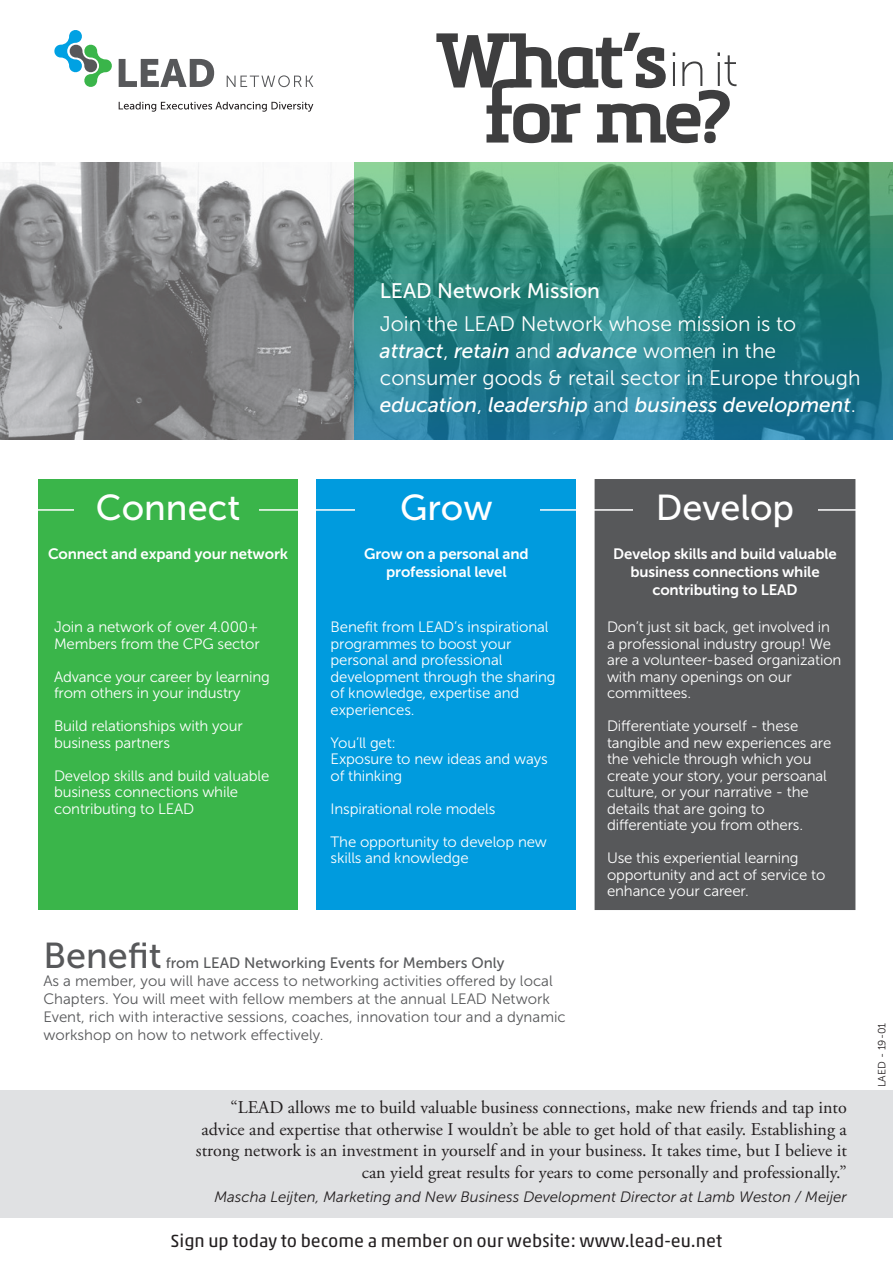
<style>
.page{position:relative;width:893px;height:1263px;background:#fff}
.page>*{position:absolute;margin:0;border:0;box-sizing:border-box;transform-origin:0 0}
.t1{font:36px "Museo Sans 500";color:#fff}
.t2{font:36px "Museo Sans 500";color:#57585a}
.t3{font:italic 21px "Museo Sans 500";color:#fff}
.t4{font:21px "Museo Sans 300";color:#fff}
.t5{font:21px "Museo Sans 500";color:#fff}
.t6{font:18px/21.6px "Adobe Garamond Pro";color:#231f20;text-align:right}
.t7{font:18px "Akko Pro";color:#231f20}
.t8{font:15px/16.5px "Museo Sans 300";letter-spacing:-.01em;color:#fff}
.t9{font:15px/18px "Museo Sans 300";color:#57585a}
.t10{font:15px/18px "Museo Sans 700";letter-spacing:-.01em;color:#fff;text-align:center}
.t11{font:italic 15px "Museo Sans 300";color:#231f20}
.t12{font:15px "Museo Sans 500";color:#57585a}
.t13{font:10.5px "Museo Sans 300";color:#231f20}
.s1{font-family:"Museo Sans 300";font-style:normal}
</style>
<div class="page">
<div style="left:595px;top:479px;width:260px;height:431px;background:#57585a"></div>
<div style="left:317px;top:480px;width:259px;height:430px;background:#009bde"></div>
<div style="left:38px;top:480px;width:260px;height:430px;background:#3ab54a"></div>
<hr style="left:14px;top:509px;width:866px;height:2px;background:#fff">
<div style="left:633px;top:489px;width:184px;height:42px;background:#57585a"></div>
<div style="left:355px;top:490px;width:184px;height:42px;background:#009bde"></div>
<div style="left:74px;top:490px;width:185px;height:42px;background:#3ab54a"></div>
<div style="left:0;top:1090px;width:893px;height:127px;background:#e0e1e3"></div>
<svg style="left:354px;top:163px;width:538px;height:276px;background:#328880"></svg>
<svg style="left:119px;top:59px;width:95px;height:28px"></svg>
<svg style="left:227px;top:75px;width:86px;height:12px"></svg>
<svg style="left:54px;top:30px;width:58px;height:57px"></svg>
<svg style="left:119px;top:102px;width:194px;height:10px"></svg>
<svg style="left:436px;top:33px;width:300px;height:111px"></svg>
<svg style="left:0;top:162px;width:354px;height:278px;background:#8f8f90"></svg>
<p class="t5" style="left:380px;top:279px;width:222px">LEAD Network Mission</p>
<p class="t4" style="left:380px;top:312px;width:418px">Join the LEAD Network whose mission is to</p>
<p class="t3" style="left:380px;top:339px;width:398px">attract<span class="s1">,</span> retain <span class="s1">and</span> advance <span class="s1">women in the</span></p>
<p class="t4" style="left:380px;top:366px;width:482px">consumer goods &amp; retail sector in Europe through</p>
<p class="t3" style="left:380px;top:393px;width:478px">education<span class="s1">,</span> leadership <span class="s1">and</span> business development<span class="s1">.</span></p>
<p class="t1" style="left:96px;top:488px;width:146px">Connect</p>
<p class="t10" style="left:48px;top:545px;width:242px">Connect and expand your network</p>
<p class="t8" style="left:54px;top:619px;width:207px">Join a network of over 4.000+<br>Members from the CPG sector</p>
<p class="t8" style="left:54px;top:668px;width:217px">Advance your career by learning from others in your industry</p>
<p class="t8" style="left:54px;top:718px;width:190px">Build relationships with your</p>
<p class="t8" style="left:54px;top:734px;width:118px">business partners</p>
<p class="t8" style="left:54px;top:767px;width:217px">Develop skills and build valuable business connections while contributing to LEAD</p>
<p class="t1" style="left:400px;top:488px;width:94px">Grow</p>
<p class="t10" style="left:364px;top:545px;width:166px">Grow on a personal and</p>
<p class="t10" style="left:386px;top:563px;width:122px">professional level</p>
<p class="t8" style="left:331px;top:619px;width:219px">Benefit from LEAD’s inspirational programmes to boost your</p>
<p class="t8" style="left:331px;top:652px;width:227px">personal and professional development through the sharing of knowledge, expertise and experiences.</p>
<p class="t8" style="left:331px;top:734px;width:67px">You’ll get:</p>
<p class="t8" style="left:331px;top:751px;width:219px">Exposure to new ideas and ways</p>
<p class="t8" style="left:331px;top:767px;width:73px">of thinking</p>
<p class="t8" style="left:331px;top:800px;width:166px">Inspirational role models</p>
<p class="t8" style="left:331px;top:833px;width:218px">The opportunity to develop new skills and knowledge</p>
<p class="t2" style="left:43px;top:935px;width:120px">Benefit</p>
<p class="t12" style="left:166px;top:954px;width:340px">from LEAD Networking Events for Members Only</p>
<p class="t9" style="left:43px;top:971px;width:524px">As a member, you will have access to networking activities offered by local Chapters. You will meet with fellow members at the annual LEAD Network Event, rich with interactive sessions, coaches, innovation tour and a dynamic workshop on how to network effectively.</p>
<p class="t1" style="left:656px;top:488px;width:140px">Develop</p>
<p class="t10" style="left:613px;top:545px;width:225px">Develop skills and build valuable business connections while</p>
<p class="t10" style="left:652px;top:581px;width:147px">contributing to LEAD</p>
<p class="t8" style="left:607px;top:619px;width:225px">Don’t just sit back, get involved in</p>
<p class="t8" style="left:607px;top:635px;width:236px">a professional industry group! We are a volunteer-based organization with many openings on our committees.</p>
<p class="t8" style="left:607px;top:718px;width:226px">Differentiate yourself - these tangible and new experiences are the vehicle through which you create your story, your persoanal culture, or your narrative - the details that are going to</p>
<p class="t8" style="left:607px;top:817px;width:198px">differentiate you from others.</p>
<p class="t8" style="left:607px;top:850px;width:220px">Use this experiential learning opportunity and act of service to enhance your career.</p>
<p class="t6" style="left:196px;top:1097px;width:652px">“LEAD allows me to build valuable business connections, make new friends and tap into advice and expertise that otherwise I wouldn’t be able to get hold of that easily. Establishing a strong network is an investment in yourself and in your business. It takes time, but I believe it can yield great results for years to come personally and professionally.”</p>
<p class="t11" style="left:214px;top:1188px;width:634px">Mascha Leijten, Marketing and New Business Development Director at Lamb Weston / Meijer</p>
<p class="t7" style="left:171px;top:1229px;width:553px">Sign up today to become a member on our website: www.lead-eu.net</p>
<p class="t13" style="left:876px;top:1087px;width:66px;rotate:-90deg">LAED - 19-01</p>
</div>
